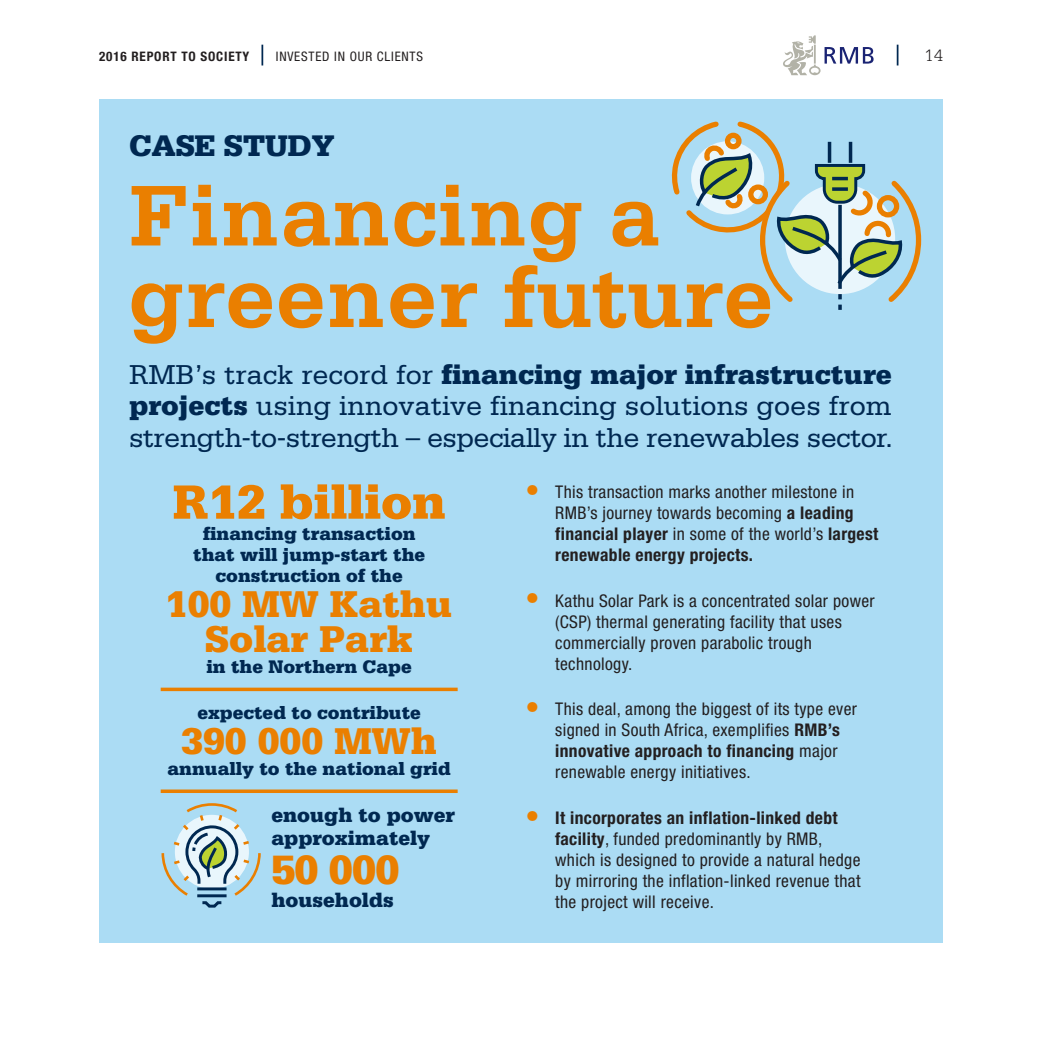
<style>
.page{position:relative;width:1042px;height:1042px;background:#fff}
.page>*{position:absolute;margin:0;border:0;box-sizing:border-box;transform-origin:0 0}
.t1{font:700 90.83px/81.5px "Serifa";color:#ea7f00}
.t2{font:900 50.75px "Serifa";color:#ea7f00}
.t3{font:900 43.4px "Serifa";color:#ea7f00}
.t4{font:900 39.38px/35px "Serifa";color:#ea7f00;text-align:center}
.t5{font:900 31.5px "Serifa";letter-spacing:-.01em;color:#002851}
.t6{font:28.88px/31.5px "Serifa";letter-spacing:-.02em;color:#002851;text-align:justify}
.t7{font:900 21.18px/23.1px "Serifa";color:#002851}
.t8{font:900 19.25px/21px "Serifa";color:#002851;text-align:center}
.t9{font:condensed 17.5px/21px "Helvetica Neue LT Std";letter-spacing:.02em;color:#231f20}
.t10{font:300 17.5px "Serifa";color:#231f20}
.t11{font:condensed 13.12px "Helvetica Neue LT Std";letter-spacing:.06em;color:#231f20}
.t12{font:700 condensed 13.12px "Helvetica Neue LT Std";letter-spacing:.06em;color:#231f20}
.s1{font-weight:900}
.s2{font-size:28px;color:#ea7f00}
.s3{font-weight:700}
</style>
<div class="page">
<svg style="left:897px;top:45px;width:1px;height:20px"></svg>
<hr style="left:261px;top:45px;width:2px;height:20px;background:#002851">
<svg style="left:783px;top:35px;width:90px;height:40px"></svg>
<div style="left:99px;top:99px;width:844px;height:844px;background:#abdcf4"></div>
<svg style="left:161px;top:803px;width:100px;height:105px"></svg>
<svg style="left:671px;top:121px;width:251px;height:189px"></svg>
<svg style="left:161px;top:687px;width:297px;height:4px"></svg>
<svg style="left:161px;top:789px;width:297px;height:4px"></svg>
<p class="t12" style="left:99px;top:49px;width:152px">2016 REPORT TO SOCIETY</p>
<p class="t11" style="left:276px;top:49px;width:149px">INVESTED IN OUR CLIENTS</p>
<p class="t10" style="left:925px;top:46px;width:19px">14</p>
<h3 class="t5" style="left:129px;top:127px;width:207px">CASE STUDY</h3>
<h1 class="t1" style="left:129px;top:173px;width:646px">Financing a greener future</h1>
<h3 class="t6" style="left:129px;top:358px;width:766px">RMB’s track record for <span class="s1">financing major infrastructure projects</span> using innovative financing solutions goes from strength-to-strength – especially in the renewables sector.</h3>
<p class="t9" style="left:555px;top:481px;width:325px;text-indent:-30px"><span class="s2">•</span> This transaction marks another milestone in RMB’s journey towards becoming <span class="s3">a leading financial player</span> in some of the world’s <span class="s3">largest renewable energy projects.</span></p>
<p class="t9" style="left:555px;top:590px;width:321px;text-indent:-30px"><span class="s2">•</span> Kathu Solar Park is a concentrated solar power (CSP) thermal generating facility that uses commercially proven parabolic trough technology.</p>
<p class="t9" style="left:555px;top:698px;width:303px;text-indent:-30px"><span class="s2">•</span> This deal, among the biggest of its type ever signed in South Africa, exemplifies <span class="s3">RMB’s innovative approach to financing</span> major renewable energy initiatives.</p>
<p class="t9" style="left:555px;top:807px;width:307px;text-indent:-30px"><span class="s2">•</span> <span class="s3">It incorporates an inflation-linked debt facility</span>, funded predominantly by RMB, which is designed to provide a natural hedge by mirroring the inflation-linked revenue that the project will receive.</p>
<h2 class="t2" style="left:172px;top:472px;width:275px">R12 billion</h2>
<p class="t8" style="left:193px;top:522px;width:234px">financing transaction that will jump-start the construction of the</p>
<h3 class="t4" style="left:166px;top:585px;width:288px">100 MW Kathu<br>Solar Park</h3>
<p class="t8" style="left:206px;top:655px;width:207px">in the Northern Cape</p>
<p class="t8" style="left:197px;top:701px;width:225px">expected to contribute</p>
<h3 class="t4" style="left:181px;top:722px;width:258px">390 000 MWh</h3>
<p class="t8" style="left:167px;top:757px;width:285px">annually to the national grid</p>
<p class="t7" style="left:271px;top:803px;width:185px">enough to power approximately</p>
<h3 class="t3" style="left:271px;top:844px;width:130px">50 000</h3>
<p class="t7" style="left:271px;top:888px;width:124px">households</p>
</div>
